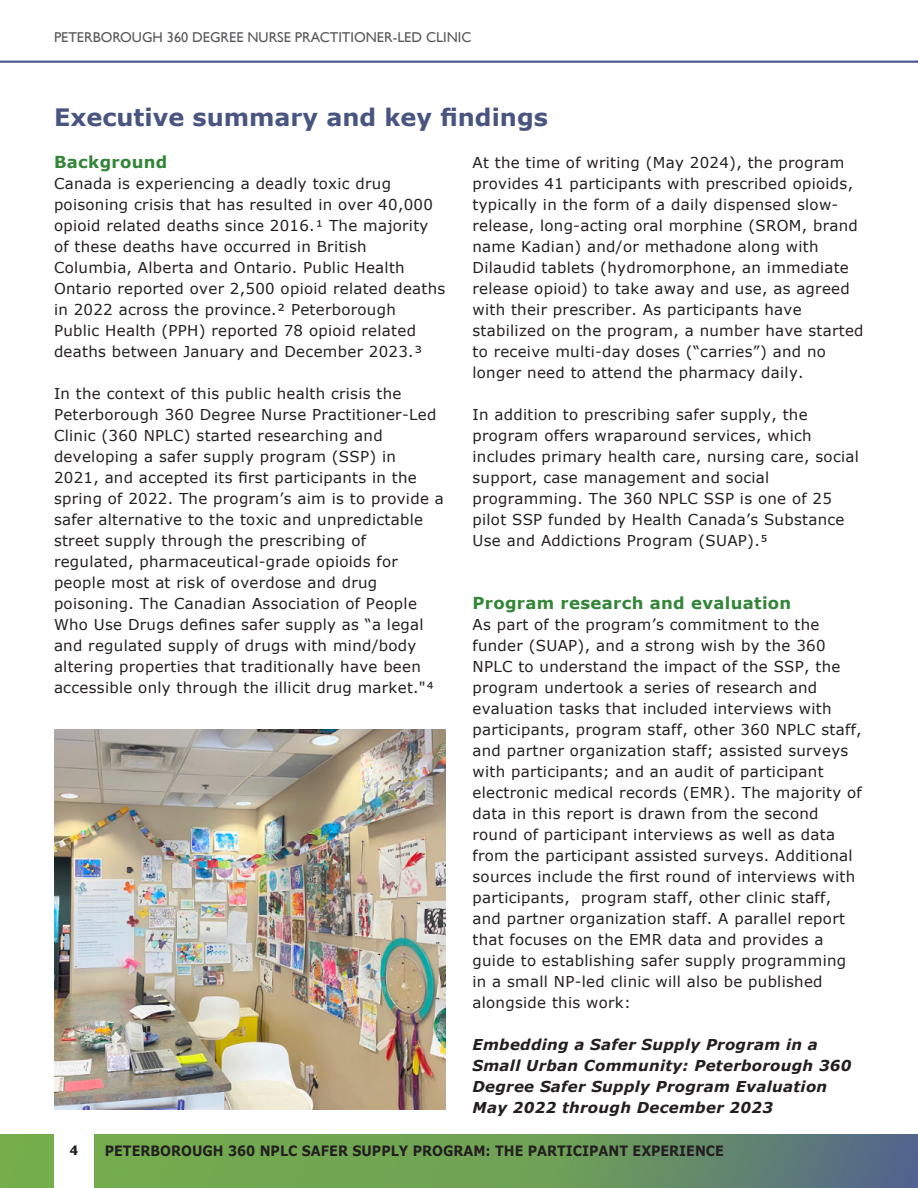
<style>
.page{position:relative;width:918px;height:1188px;background:#fff}
.page>*{position:absolute;margin:0;border:0;box-sizing:border-box;transform-origin:0 0}
.t1{font:700 24px "Verdana";color:#495581}
.t2{font:700 16.5px "Verdana";letter-spacing:.02em;color:#338638}
.t3{font:15px/21px "Verdana";letter-spacing:.02em;color:#231f20}
.t4{font:italic 700 15px/21px "Verdana";letter-spacing:.02em;color:#231f20}
.t5{font:700 14.25px "Verdana";color:#231f20;scale:.9 1}
.t6{font:14.25px "Gill Sans";color:#58595b}
.t7{font:700 14.25px "Gill Sans";color:#231f20}
</style>
<div class="page">
<hr style="left:0;top:61px;width:918px;height:2px;background:#505d93">
<svg style="left:0;top:1134px;width:917px;height:54px"></svg>
<div style="left:54px;top:1127px;width:40px;height:61px;background:#fff"></div>
<hr style="left:917px;top:1134px;width:1px;height:54px;background:#52618f">
<img style="left:54px;top:729px;width:392px;height:381px">
<p class="t6" style="left:54px;top:32px;width:419px">PETERBOROUGH 360 DEGREE NURSE PRACTITIONER-LED CLINIC</p>
<h1 class="t1" style="left:54px;top:108px;width:496px">Executive summary and key findings</h1>
<p class="t2" style="left:54px;top:155px;width:115px">Background</p>
<p class="t3" style="left:54px;top:174px;width:393px">Canada is experiencing a deadly toxic drug poisoning crisis that has resulted in over 40,000 opioid related deaths since 2016.¹ The majority of these deaths have occurred in British Columbia, Alberta and Ontario. Public Health Ontario reported over 2,500 opioid related deaths in 2022 across the province.² Peterborough<br>Public Health (PPH) reported 78 opioid related deaths between January and December 2023.³</p>
<p class="t3" style="left:54px;top:384px;width:391px">In the context of this public health crisis the Peterborough 360 Degree Nurse Practitioner-Led Clinic (360 NPLC) started researching and developing a safer supply program (SSP) in 2021, and accepted its first participants in the spring of 2022. The program’s aim is to provide a safer alternative to the toxic and unpredictable street supply through the prescribing of regulated, pharmaceutical-grade opioids for people most at risk of overdose and drug poisoning. The Canadian Association of People Who Use Drugs defines safer supply as “a legal and regulated supply of drugs with mind/body altering properties that traditionally have been accessible only through the illicit drug market."⁴</p>
<p class="t3" style="left:472px;top:153px;width:393px">At the time of writing (May 2024), the program provides 41 participants with prescribed opioids, typically in the form of a daily dispensed slow&shy;release, long-acting oral morphine (SROM, brand name Kadian) and/or methadone along with Dilaudid tablets (hydromorphone, an immediate release opioid) to take away and use, as agreed with their prescriber. As participants have stabilized on the program, a number have started to receive multi-day doses (“carries”) and no longer need to attend the pharmacy daily.</p>
<p class="t3" style="left:472px;top:405px;width:388px">In addition to prescribing safer supply, the program offers wraparound services, which includes primary health care, nursing care, social support, case management and social programming. The 360 NPLC SSP is one of 25 pilot SSP funded by Health Canada’s Substance Use and Addictions Program (SUAP).⁵</p>
<p class="t2" style="left:472px;top:596px;width:320px">Program research and evaluation</p>
<p class="t3" style="left:472px;top:615px;width:391px">As part of the program’s commitment to the funder (SUAP), and a strong wish by the 360<br>NPLC to understand the impact of the SSP, the program undertook a series of research and evaluation tasks that included interviews with participants, program staff, other 360 NPLC staff, and partner organization staff; assisted surveys with participants; and an audit of participant electronic medical records (EMR). The majority of data in this report is drawn from the second round of participant interviews as well as data from the participant assisted surveys. Additional sources include the first round of interviews with participants, program staff, other clinic staff, and partner organization staff. A parallel report that focuses on the EMR data and provides a guide to establishing safer supply programming in a small NP-led clinic will also be published alongside this work:</p>
<p class="t4" style="left:472px;top:1035px;width:381px">Embedding a Safer Supply Program in a Small Urban Community: Peterborough 360<br>Degree Safer Supply Program Evaluation May 2022 through December 2023</p>
<p class="t7" style="left:70px;top:1145px;width:10px">4</p>
<p class="t5" style="left:105px;top:1145px;width:689px">PETERBOROUGH 360 NPLC SAFER SUPPLY PROGRAM: THE PARTICIPANT EXPERIENCE</p>
</div>
